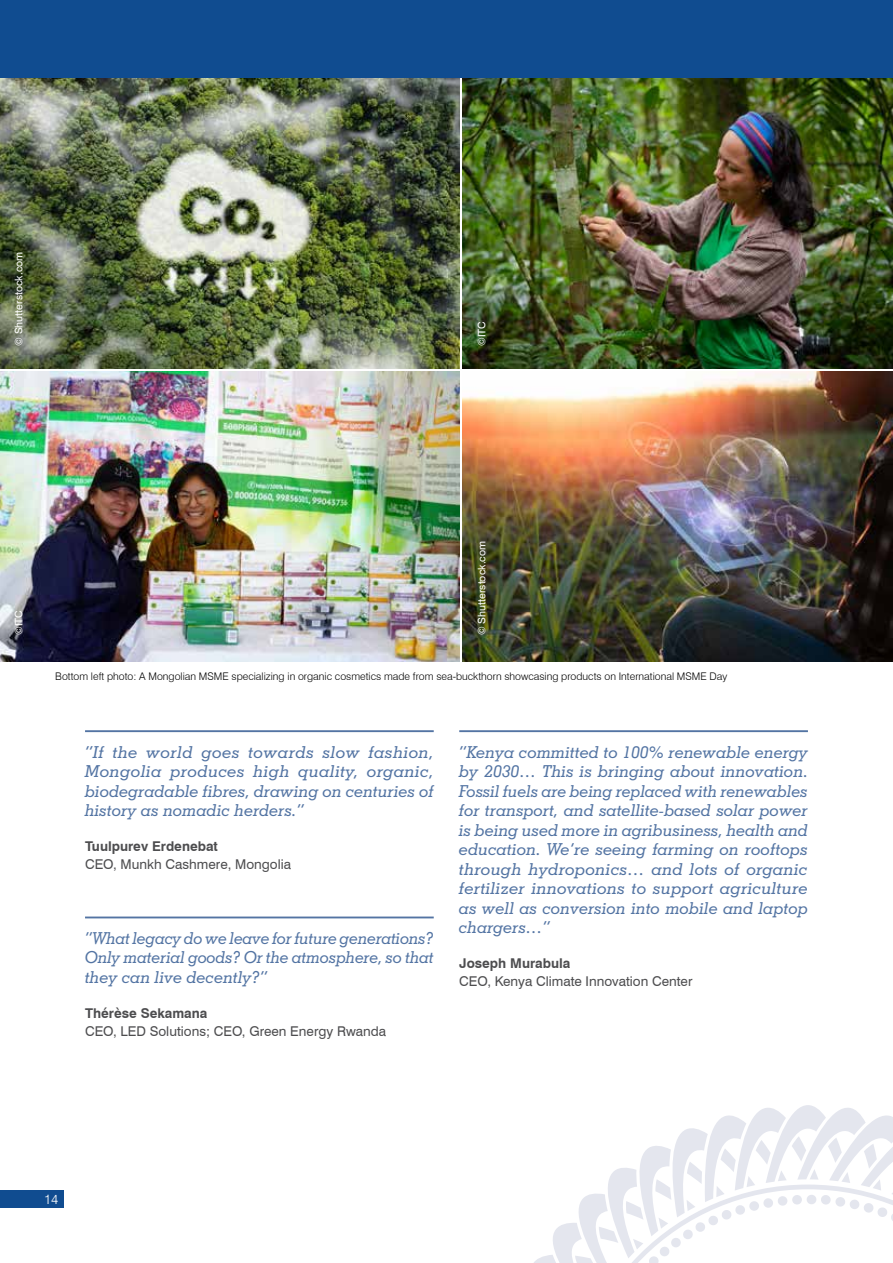
<style>
.page{position:relative;width:893px;height:1263px;background:#fff}
.page>*{position:absolute;margin:0;border:0;box-sizing:border-box;transform-origin:0 0}
.t1{font:italic 16.5px/19.5px "Geometric Slabserif 703 BT";letter-spacing:.01em;color:#5374a3;text-align:justify}
.t2{font:13.5px "Swiss 721 BT";color:#4d4d4f}
.t3{font:700 13.5px "Swiss 721 BT";color:#4d4d4f}
.t4{font:300 13.5px "Swiss 721 BT";color:#fff}
.t5{font:300 10.5px "Swiss 721 BT";color:#000}
.t6{font:10.5px "Swiss 721 BT";color:#fff}
</style>
<div class="page">
<div style="left:0;top:0;width:893px;height:78px;background:#104c90"></div>
<hr style="left:85px;top:730px;width:349px;height:2px;background:#5374a3">
<hr style="left:85px;top:916px;width:349px;height:2px;background:#5374a3">
<hr style="left:459px;top:730px;width:349px;height:2px;background:#5374a3">
<img style="left:463px;top:78px;width:430px;height:290px">
<img style="left:463px;top:372px;width:430px;height:290px">
<img style="left:0;top:78px;width:459px;height:290px">
<img style="left:0;top:372px;width:459px;height:290px">
<svg style="left:534px;top:1105px;width:359px;height:158px"></svg>
<div style="left:0;top:1191px;width:64px;height:17px;background:#104c90"></div>
<p class="t6" style="left:12px;top:346px;width:96px;rotate:-90deg">© Shutterstock.com</p>
<p class="t6" style="left:475px;top:346px;width:26px;rotate:-90deg">©ITC</p>
<p class="t6" style="left:12px;top:635px;width:26px;rotate:-90deg">©ITC</p>
<p class="t6" style="left:475px;top:635px;width:96px;rotate:-90deg">© Shutterstock.com</p>
<p class="t5" style="left:55px;top:670px;width:674px">Bottom left photo: A Mongolian MSME specializing in organic cosmetics made from sea-buckthorn showcasing products on International MSME Day</p>
<p class="t1" style="left:85px;top:742px;width:350px">“If the world goes towards slow fashion, Mongolia produces high quality, organic, biodegradable fibres, drawing on centuries of history as nomadic herders.”</p>
<p class="t3" style="left:85px;top:838px;width:134px">Tuulpurev Erdenebat</p>
<p class="t2" style="left:85px;top:856px;width:208px">CEO, Munkh Cashmere, Mongolia</p>
<p class="t1" style="left:85px;top:928px;width:350px">“What legacy do we leave for future generations?<br>Only material goods? Or the atmosphere, so that they can live decently?”</p>
<p class="t3" style="left:85px;top:1005px;width:124px">Thérèse Sekamana</p>
<p class="t2" style="left:85px;top:1023px;width:303px">CEO, LED Solutions; CEO, Green Energy Rwanda</p>
<p class="t1" style="left:459px;top:742px;width:350px">“Kenya committed to 100% renewable energy by 2030… This is bringing about innovation.<br>Fossil fuels are being replaced with renewables for transport, and satellite-based solar power is being used more in agribusiness, health and education. We’re seeing farming on rooftops through hydroponics… and lots of organic fertilizer innovations to support agriculture as well as conversion into mobile and laptop chargers…”</p>
<p class="t3" style="left:459px;top:955px;width:113px">Joseph Murabula</p>
<p class="t2" style="left:459px;top:973px;width:235px">CEO, Kenya Climate Innovation Center</p>
<p class="t4" style="left:44px;top:1191px;width:16px">14</p>
</div>
